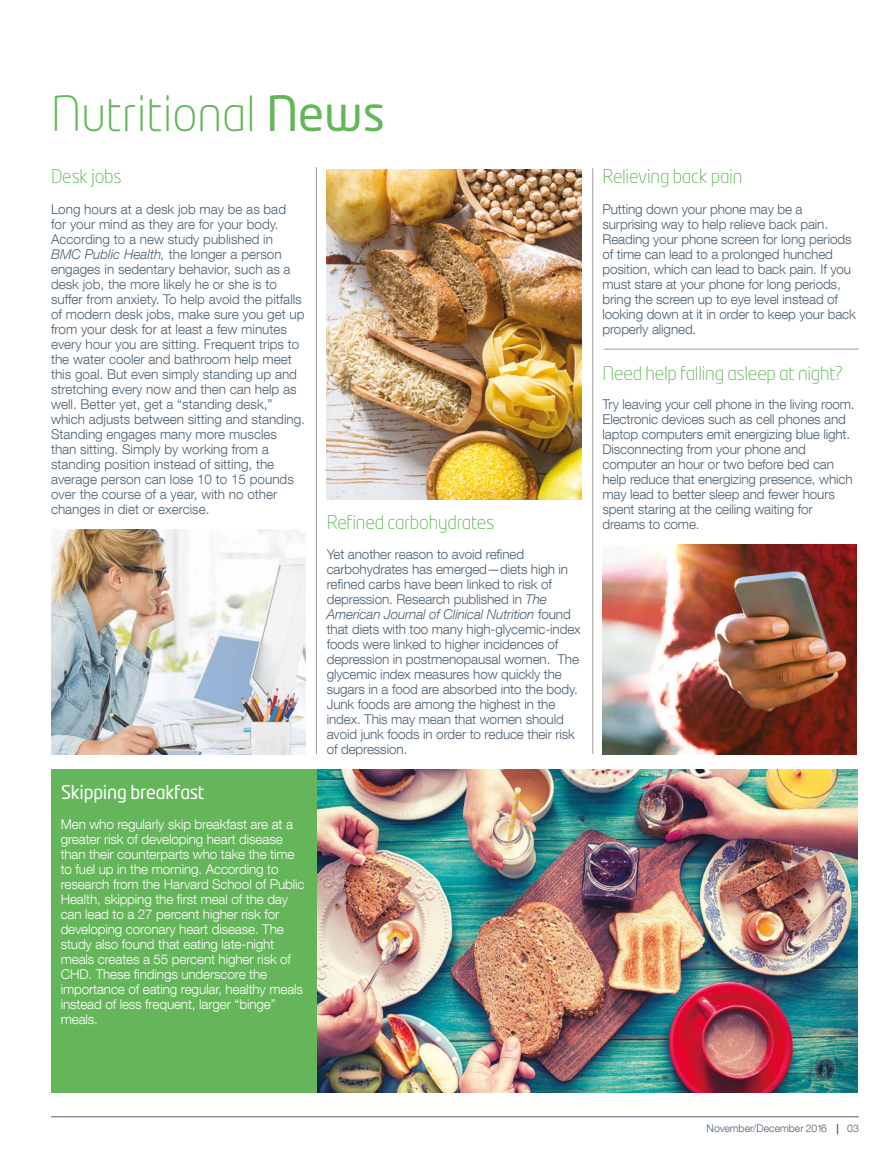
<style>
.page{position:relative;width:891px;height:1161px;background:#fff}
.page>*{position:absolute;margin:0;border:0;box-sizing:border-box;transform-origin:0 0}
.t1{font:300 48px "Neo Tech Pro";color:#65b65a}
.t2{font:300 18.75px "Neo Tech Pro";letter-spacing:-.015em;color:#65b65a}
.t3{font:18.75px "Neo Tech Pro";letter-spacing:-.015em;color:#fff}
.t4{font:300 13.5px/15px "Helvetica Neue LT Com";letter-spacing:-.01em;color:#4d6172}
.t5{font:300 13.5px/15px "Helvetica Neue LT Com";letter-spacing:-.01em;color:#fff}
.t6{font:300 10.5px "Helvetica Neue LT Com";color:#4d6172}
.s1{font-weight:400}
.s2{font-style:italic}
.s3{font-weight:700}
</style>
<div class="page">
<div style="left:51px;top:769px;width:266px;height:324px;background:#65b65a"></div>
<hr style="left:51px;top:1116px;width:808px;height:1px;background:#4d6172">
<img style="left:603px;top:544px;width:254px;height:210px">
<hr style="left:316px;top:167px;width:1px;height:587px;background:#9d9d9c">
<img style="left:327px;top:169px;width:254px;height:331px">
<img style="left:51px;top:529px;width:255px;height:225px">
<img style="left:317px;top:770px;width:540px;height:323px">
<hr style="left:592px;top:168px;width:1px;height:586px;background:#9d9d9c">
<hr style="left:604px;top:349px;width:255px;height:1px;background:#9d9d9c">
<h1 class="t1" style="left:51px;top:85px;width:336px">Nutritional <span class="s1">News</span></h1>
<h2 class="t2" style="left:51px;top:165px;width:72px">Desk jobs</h2>
<h2 class="t2" style="left:603px;top:165px;width:141px">Relieving back pain</h2>
<p class="t4" style="left:51px;top:201px;width:256px">Long hours at a desk job may be as bad<br>for your mind as they are for your body.<br>According to a new study published in <span class="s2">BMC Public Health,</span> the longer a person engages in sedentary behavior, such as a desk job, the more likely he or she is to suffer from anxiety. To help avoid the pitfalls of modern desk jobs, make sure you get up from your desk for at least a few minutes every hour you are sitting. Frequent trips to the water cooler and bathroom help meet this goal. But even simply standing up and stretching every now and then can help as well. Better yet, get a “standing desk,” which adjusts between sitting and standing.<br>Standing engages many more muscles than sitting. Simply by working from a standing position instead of sitting, the average person can lose 10 to 15 pounds over the course of a year, with no other changes in diet or exercise.</p>
<p class="t4" style="left:602px;top:201px;width:255px">Putting down your phone may be a surprising way to help relieve back pain.<br>Reading your phone screen for long periods of time can lead to a prolonged hunched position, which can lead to back pain. If you must stare at your phone for long periods, bring the screen up to eye level instead of looking down at it in order to keep your back properly aligned.</p>
<h2 class="t2" style="left:603px;top:362px;width:242px">Need help falling asleep at night?</h2>
<p class="t4" style="left:602px;top:396px;width:254px">Try leaving your cell phone in the living room.<br>Electronic devices such as cell phones and laptop computers emit energizing blue light.<br>Disconnecting from your phone and computer an hour or two before bed can help reduce that energizing presence, which may lead to better sleep and fewer hours spent staring at the ceiling waiting for dreams to come.</p>
<h2 class="t2" style="left:327px;top:511px;width:169px">Refined carbohydrates</h2>
<h2 class="t3" style="left:61px;top:781px;width:145px">Skipping breakfast</h2>
<p class="t5" style="left:61px;top:816px;width:245px">Men who regularly skip breakfast are at a greater risk of developing heart disease than their counterparts who take the time to fuel up in the morning. According to research from the Harvard School of Public Health, skipping the first meal of the day can lead to a 27 percent higher risk for developing coronary heart disease. The study also found that eating late-night meals creates a 55 percent higher risk of CHD. These findings underscore the importance of eating regular, healthy meals instead of less frequent, larger “binge” meals.</p>
<p class="t4" style="left:327px;top:546px;width:255px">Yet another reason to avoid refined carbohydrates has emerged—diets high in refined carbs have been linked to risk of depression. Research published in <span class="s2">The American Journal of Clinical Nutrition</span> found that diets with too many high-glycemic-index foods were linked to higher incidences of depression in postmenopausal women. The glycemic index measures how quickly the sugars in a food are absorbed into the body.<br>Junk foods are among the highest in the index. This may mean that women should avoid junk foods in order to reduce their risk of depression.</p>
<p class="t6" style="left:707px;top:1122px;width:154px">November/December 2016 <span class="s3">|</span> 03</p>
</div>
